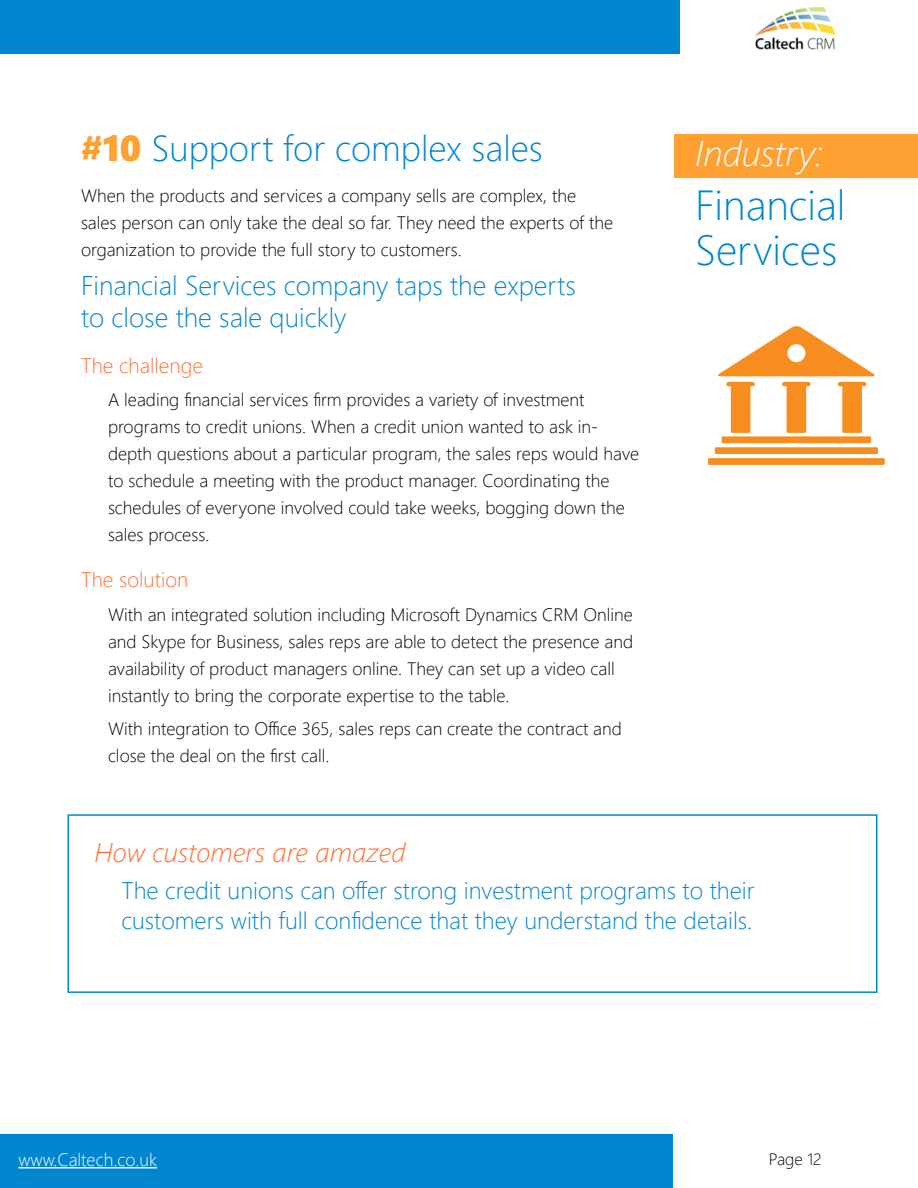
<style>
.page{position:relative;width:918px;height:1188px;background:#fff}
.page>*{position:absolute;margin:0;border:0;box-sizing:border-box;transform-origin:0 0}
.t1{font:300 42px/45px "Segoe UI";color:#0085cf}
.t2{font:300 36px "Segoe UI";color:#0085cf}
.t3{font:italic 300 36px "Segoe UI";color:#fff}
.t4{font:300 27px/32.4px "Segoe UI";color:#0085cf}
.t5{font:italic 300 27px "Segoe UI";color:#ff6d30}
.t6{font:300 24px/30px "Segoe UI";color:#0085cf}
.t7{font:300 21px "Segoe UI";color:#ff6d30}
.t8{font:300 18px/27px "Segoe UI";color:#000}
.t9{font:300 18px "Segoe UI";color:#fff}
.t10{font:300 16.5px "Segoe UI";color:#000}
.s1{font-family:"Segoe UI Black";font-weight:400;color:#ffa032}
</style>
<div class="page">
<div style="left:0;top:1134px;width:673px;height:54px;background:#0085cf"></div>
<div style="left:0;top:0;width:679px;height:54px;background:#0085cf"></div>
<hr style="left:18px;top:1167px;width:139px;height:1px;background:#fff">
<div style="left:675px;top:134px;width:243px;height:43px;background:#ffa032"></div>
<img style="left:754px;top:7px;width:82px;height:42px">
<div style="left:708px;top:458px;width:177px;height:7px;background:#f78d1e"></div>
<div style="left:715px;top:447px;width:163px;height:7px;background:#f78d1e"></div>
<div style="left:722px;top:436px;width:149px;height:7px;background:#f78d1e"></div>
<svg style="left:718px;top:326px;width:157px;height:50px"></svg>
<svg style="left:782px;top:382px;width:29px;height:51px"></svg>
<svg style="left:726px;top:382px;width:29px;height:51px"></svg>
<svg style="left:838px;top:382px;width:28px;height:51px"></svg>
<div style="left:68px;top:814px;width:810px;height:179px;border:2px solid #0089c8"></div>
<h2 class="t2" style="left:81px;top:119px;width:463px"><span class="s1">#10</span> Support for complex sales</h2>
<h2 class="t3" style="left:695px;top:128px;width:129px">Industry:</h2>
<p class="t8" style="left:81px;top:181px;width:534px">When the products and services a company sells are complex, the sales person can only take the deal so far. They need the experts of the organization to provide the full story to customers.</p>
<h3 class="t4" style="left:81px;top:268px;width:497px">Financial Services company taps the experts to close the sale quickly</h3>
<p class="t7" style="left:81px;top:348px;width:124px">The challenge</p>
<p class="t8" style="left:108px;top:386px;width:533px">A leading financial services firm provides a variety of investment programs to credit unions. When a credit union wanted to ask in&shy;depth questions about a particular program, the sales reps would have to schedule a meeting with the product manager. Coordinating the schedules of everyone involved could take weeks, bogging down the sales process.</p>
<p class="t7" style="left:81px;top:563px;width:109px">The solution</p>
<p class="t8" style="left:108px;top:600px;width:527px">With an integrated solution including Microsoft Dynamics CRM Online and Skype for Business, sales reps are able to detect the presence and availability of product managers online. They can set up a video call instantly to bring the corporate expertise to the table.</p>
<p class="t8" style="left:108px;top:715px;width:515px">With integration to Office 365, sales reps can create the contract and close the deal on the first call.</p>
<h1 class="t1" style="left:695px;top:180px;width:152px">Financial<br>Services</h1>
<h3 class="t5" style="left:94px;top:834px;width:313px">How customers are amazed</h3>
<h3 class="t6" style="left:122px;top:874px;width:635px">The credit unions can offer strong investment programs to their customers with full confidence that they understand the details.</h3>
<p class="t9" style="left:18px;top:1145px;width:140px">www.Caltech.co.uk</p>
<p class="t10" style="left:769px;top:1146px;width:54px">Page 12</p>
</div>
